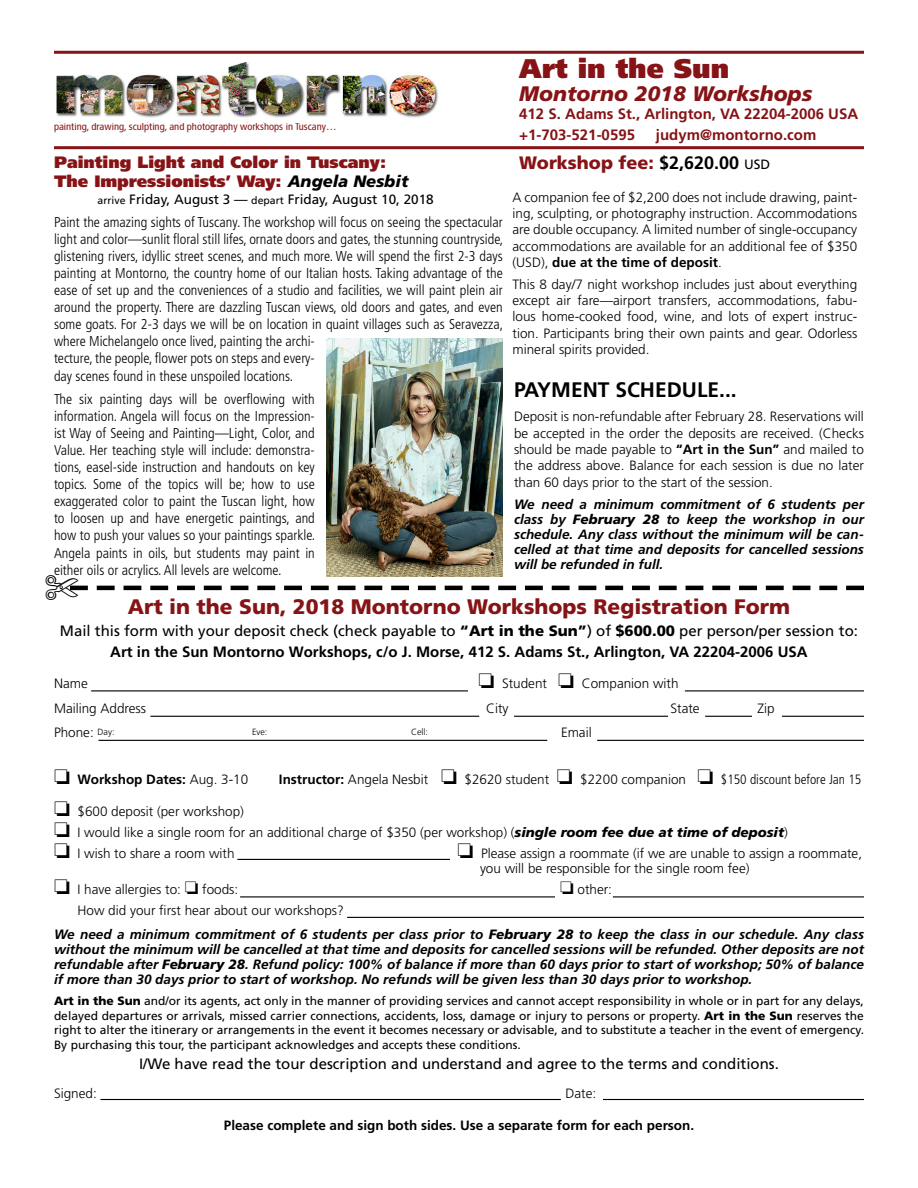
<style>
.page{position:relative;width:918px;height:1188px;background:#fff}
.page>*{position:absolute;margin:0;border:0;box-sizing:border-box;transform-origin:0 0}
.t1{font:900 27px "Frutiger";color:#861316}
.t2{font:900 21px "Frutiger";color:#861316}
.t3{font:italic 900 21px "Frutiger";color:#861316}
.t4{font:700 21px "Frutiger";color:#000}
.t5{font:900 18px "Frutiger";color:#861316}
.Teacher_and_class__r{font:900 16.5px/19.8px "Frutiger";color:#861316}
.t6{font:15px "Frutiger";color:#000}
.t7{font:700 15px "Frutiger";color:#000}
.t8{font:700 15px "Frutiger";color:#861316}
.t9{font:300 condensed 14.25px/17.1px "Frutiger";color:#000}
.body_text_11{font:300 13.5px/16.2px "Frutiger";color:#000;text-align:justify}
.body_text_11-2{font:italic 700 13.5px/15px "Frutiger";color:#000;text-align:justify}
.t10{font:700 13.5px "Frutiger";color:#000}
.t11{font:13.5px "Frutiger";color:#000}
.t12{font:300 condensed 13.5px "Frutiger";color:#000}
.t13{font:12px/14.4px "Frutiger";color:#000;text-align:justify}
.t14{font:condensed 10.5px "Frutiger";color:#861316}
.t15{font:300 9px "Frutiger";color:#000}
.s1{font-weight:700;color:#000}
.s2{font-weight:400;font-size:13.5px;color:#000}
.s3{font-style:italic;color:#000}
.s4{font-size:10.5px}
.s5{font-weight:700}
.s6{font-weight:900}
.s7{font-weight:300}
.s8{font-weight:900;font-style:italic}
</style>
<div class="page">
<hr style="left:54px;top:51px;width:810px;height:3px;background:#861316">
<hr style="left:54px;top:146px;width:810px;height:3px;background:#861316">
<hr style="left:91px;top:690px;width:377px;height:1px;background:#000">
<hr style="left:685px;top:690px;width:179px;height:1px;background:#000">
<hr style="left:150px;top:716px;width:329px;height:1px;background:#000">
<hr style="left:514px;top:716px;width:154px;height:1px;background:#000">
<hr style="left:705px;top:716px;width:47px;height:1px;background:#000">
<hr style="left:782px;top:716px;width:82px;height:1px;background:#000">
<hr style="left:98px;top:740px;width:449px;height:1px;background:#000">
<hr style="left:597px;top:740px;width:267px;height:1px;background:#000">
<hr style="left:240px;top:896px;width:315px;height:1px;background:#000">
<hr style="left:347px;top:917px;width:517px;height:1px;background:#000">
<hr style="left:100px;top:1099px;width:461px;height:1px;background:#000">
<hr style="left:603px;top:1099px;width:261px;height:1px;background:#000">
<hr style="left:237px;top:859px;width:213px;height:1px;background:#000">
<hr style="left:613px;top:896px;width:251px;height:1px;background:#000">
<img style="left:56px;top:63px;width:382px;height:55px">
<img style="left:326px;top:339px;width:177px;height:236px">
<svg style="left:70px;top:575px;width:794px;height:16px"></svg>
<p class="t14" style="left:54px;top:120px;width:284px">painting, drawing, sculpting, and photography workshops in Tuscany…</p>
<p class="t1" style="left:519px;top:52px;width:211px">Art in the Sun</p>
<p class="t3" style="left:519px;top:81px;width:294px">Montorno 2018 Workshops</p>
<p class="t8" style="left:519px;top:105px;width:341px">412 S. Adams St., Arlington, VA 22204-2006 USA</p>
<p class="t8" style="left:519px;top:126px;width:117px">+1-703-521-0595</p>
<p class="t8" style="left:656px;top:126px;width:162px">judym@montorno.com</p>
<p class="t5" style="left:519px;top:152px;width:253px">Workshop fee: <span class="s1">$2,620.00</span> <span class="s2">USD</span></p>
<p class="Teacher_and_class__r" style="left:54px;top:152px;width:356px">Painting Light and Color in Tuscany:<br>The Impressionists’ Way: <span class="s3">Angela Nesbit</span></p>
<p class="t11" style="left:98px;top:191px;width:338px"><span class="s4">arrive</span> Friday, August 3 — <span class="s4">depart</span> Friday, August 10, 2018</p>
<p class="t9" style="left:54px;top:213px;width:451px">Paint the amazing sights of Tuscany. The workshop will focus on seeing the spectacular light and color—sunlit floral still lifes, ornate doors and gates, the stunning countryside, glistening rivers, idyllic street scenes, and much more. We will spend the first 2-3 days painting at Montorno, the country home of our Italian hosts. Taking advantage of the ease of set up and the conveniences of a studio and facilities, we will paint plein air around the property. There are dazzling Tuscan views, old doors and gates, and even some goats. For 2-3 days we will be on location in quaint villages such as Seravezza, where Michelangelo once lived, painting the archi-<br>tecture, the people, flower pots on steps and every-<br>day scenes found in these unspoiled locations.</p>
<p class="t9" style="left:54px;top:390px;width:263px;text-align:justify">The six painting days will be overflowing with information. Angela will focus on the Impression&shy;ist Way of Seeing and Painting—Light, Color, and Value. Her teaching style will include: demonstra&shy;tions, easel-side instruction and handouts on key topics. Some of the topics will be; how to use exaggerated color to paint the Tuscan light, how to loosen up and have energetic paintings, and how to push your values so your paintings sparkle.<br>Angela paints in oils, but students may paint in either oils or acrylics. All levels are welcome.</p>
<p class="body_text_11" style="left:513px;top:189px;width:346px">A companion fee of $2,200 does not include drawing, paint&shy;ing, sculpting, or photography instruction. Accommodations are double occupancy. A limited number of single-occupancy accommodations are available for an additional fee of $350 (USD), <span class="s5">due at the time of deposit</span>.</p>
<p class="body_text_11" style="left:513px;top:276px;width:346px">This 8 day/7 night workshop includes just about everything except air fare—airport transfers, accommodations, fabu&shy;lous home-cooked food, wine, and lots of expert instruc&shy;tion. Participants bring their own paints and gear. Odorless mineral spirits provided.</p>
<p class="t4" style="left:514px;top:377px;width:224px">PAYMENT SCHEDULE...</p>
<p class="body_text_11" style="left:514px;top:409px;width:352px">Deposit is non-refundable after February 28. Reservations will be accepted in the order the deposits are received. (Checks should be made payable to <span class="s5">“Art in the Sun”</span> and mailed to the address above. Balance for each session is due no later than 60 days prior to the start of the session.</p>
<p class="body_text_11-2" style="left:514px;top:497px;width:351px">We need a minimum commitment of 6 students per class by <span class="s6">February 28</span> to keep the workshop in our schedule. Any class without the minimum will be can&shy;celled at that time and deposits for cancelled sessions will be refunded in full.</p>
<p class="t2" style="left:128px;top:594px;width:664px">Art in the Sun, 2018 Montorno Workshops Registration Form</p>
<p class="t6" style="left:60px;top:622px;width:800px">Mail this form with your deposit check (check payable to <span class="s6">“Art in the Sun”</span>) of <span class="s6">$600.00</span> per person/per session to:</p>
<p class="t7" style="left:110px;top:643px;width:699px">Art in the Sun Montorno Workshops, c/o J. Morse, 412 S. Adams St., Arlington, VA 22204-2006 USA</p>
<p class="body_text_11" style="left:54px;top:676px;width:35px">Name</p>
<p class="body_text_11" style="left:502px;top:676px;width:47px">Student</p>
<p class="body_text_11" style="left:582px;top:676px;width:98px">Companion with</p>
<p class="body_text_11" style="left:54px;top:700px;width:94px">Mailing Address</p>
<p class="body_text_11" style="left:486px;top:700px;width:24px">City</p>
<p class="body_text_11" style="left:671px;top:700px;width:31px">State</p>
<p class="body_text_11" style="left:757px;top:700px;width:19px">Zip</p>
<p class="body_text_11" style="left:54px;top:724px;width:62px">Phone: <sup>Day:</sup></p>
<p class="t15" style="left:252px;top:726px;width:17px">Eve:</p>
<p class="t15" style="left:411px;top:726px;width:19px">Cell:</p>
<p class="body_text_11" style="left:561px;top:724px;width:32px">Email</p>
<p class="t10" style="left:78px;top:771px;width:172px">Workshop Dates: <span class="s7">Aug. 3-10</span></p>
<p class="body_text_11" style="left:279px;top:771px;width:151px"><span class="s5">Instructor:</span> Angela Nesbit</p>
<p class="body_text_11" style="left:465px;top:771px;width:86px">$2620 student</p>
<p class="body_text_11" style="left:580px;top:771px;width:107px">$2200 companion</p>
<p class="t12" style="left:721px;top:771px;width:142px">$150 discount before Jan 15</p>
<p class="body_text_11" style="left:78px;top:803px;width:168px">$600 deposit (per workshop)</p>
<p class="body_text_11" style="left:78px;top:824px;width:712px">I would like a single room for an additional charge of $350 (per workshop) (<span class="s8">single room fee due at time of deposit</span>)</p>
<p class="body_text_11" style="left:78px;top:845px;width:159px">I wish to share a room with</p>
<p class="body_text_11" style="left:481px;top:845px;width:383px">Please assign a roommate (if we are unable to assign a roommate,</p>
<p class="body_text_11" style="left:480px;top:860px;width:271px">you will be responsible for the single room fee)</p>
<p class="body_text_11" style="left:78px;top:881px;width:105px">I have allergies to:</p>
<p class="body_text_11" style="left:202px;top:881px;width:38px">foods:</p>
<p class="body_text_11" style="left:578px;top:881px;width:36px">other:</p>
<p class="body_text_11" style="left:78px;top:902px;width:268px">How did your first hear about our workshops?</p>
<p class="body_text_11-2" style="left:54px;top:927px;width:812px">We need a minimum commitment of 6 students per class prior to <span class="s6">February 28</span> to keep the class in our schedule. Any class without the minimum will be cancelled at that time and deposits for cancelled sessions will be refunded. Other deposits are not refundable after <span class="s6">February 28</span>. Refund policy: 100% of balance if more than 60 days prior to start of workshop; 50% of balance if more than 30 days prior to start of workshop. No refunds will be given less than 30 days prior to workshop.</p>
<p class="t13" style="left:54px;top:994px;width:812px"><span class="s6">Art in the Sun</span> and/or its agents, act only in the manner of providing services and cannot accept responsibility in whole or in part for any delays, delayed departures or arrivals, missed carrier connections, accidents, loss, damage or injury to persons or property. <span class="s6">Art in the Sun</span> reserves the right to alter the itinerary or arrangements in the event it becomes necessary or advisable, and to substitute a teacher in the event of emergency.<br>By purchasing this tour, the participant acknowledges and accepts these conditions.</p>
<p class="t6" style="left:139px;top:1055px;width:641px">I/We have read the tour description and understand and agree to the terms and conditions.</p>
<p class="body_text_11" style="left:54px;top:1085px;width:44px">Signed:</p>
<p class="body_text_11" style="left:566px;top:1085px;width:32px">Date:</p>
<p class="t10" style="left:224px;top:1117px;width:472px">Please complete and sign both sides. Use a separate form for each person.</p>
</div>
